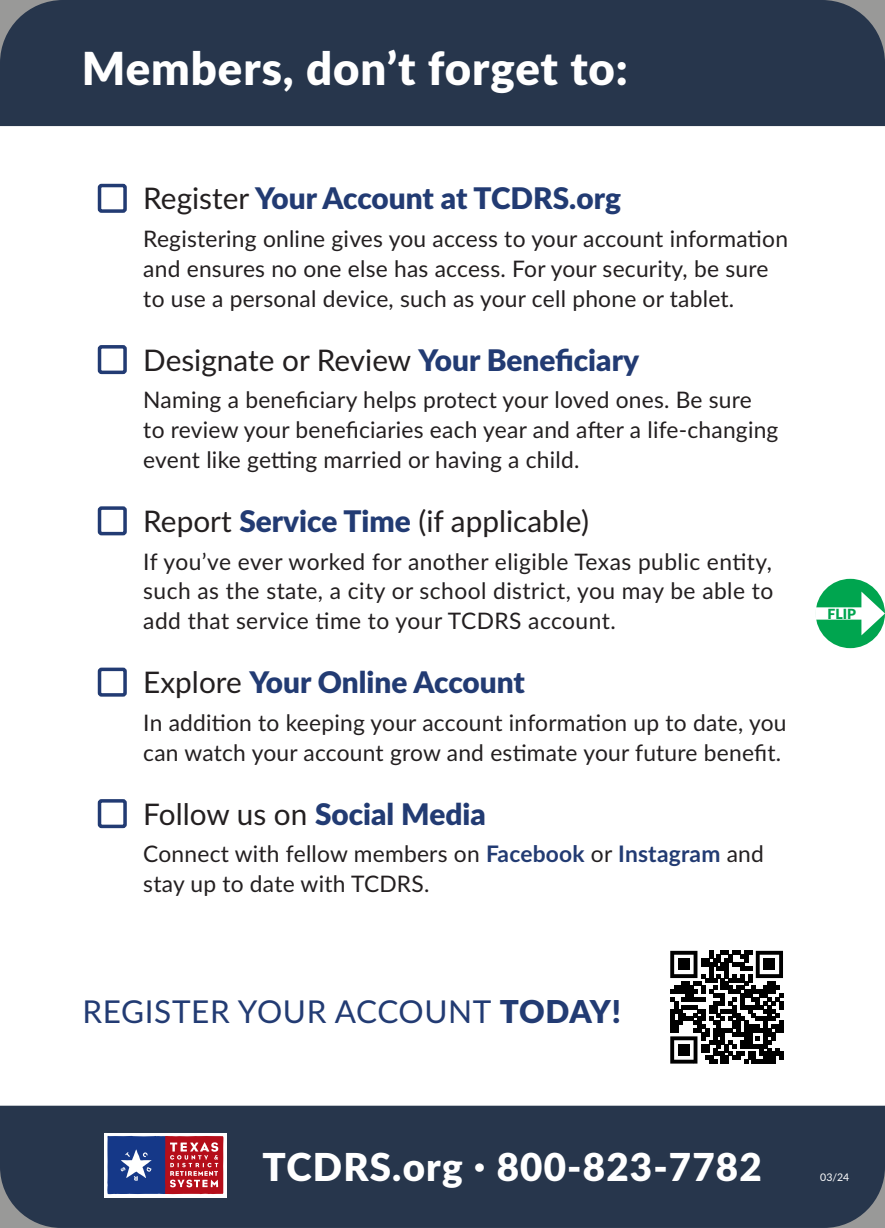
<style>
.page{position:relative;width:885px;height:1228px;background:#fff}
.page>*{position:absolute;margin:0;border:0;box-sizing:border-box;transform-origin:0 0}
.body_first_paragraph_-_coffee{font:900 45.5px "Lato";letter-spacing:.02em;color:#fff}
.body_first_paragraph_-_coffee-2{font:900 38.5px "Lato";letter-spacing:.03em;color:#fff}
.body_first_paragraph_-_coffee-3{font:31.5px "Lato";letter-spacing:.02em;color:#223b73}
.body_first_paragraph_-_coffee-4{font:900 29.75px "Lato";color:#223b73}
.body_first_paragraph_-_coffee-5{font:29.75px "Lato";color:#231f20}
.body_first_paragraph_-_coffee-6{font:22.75px/29.8px "Lato";letter-spacing:.01em;color:#231f20}
.t1{font:900 14px "Lato";color:#00a54f}
.body_first_paragraph_-_coffee-7{font:10.5px "Lato";color:#fff}
.s1{font-weight:400;color:#231f20}
.s2{font-weight:900;color:#223b73}
.s3{font-weight:700;color:#223b73}
.s4{font-weight:900}
</style>
<div class="page">
<div style="left:0;top:0;width:885px;height:126px;background:#27364c"></div>
<div style="left:0;top:1105px;width:885px;height:122px;background:#27364c"></div>
<div style="left:98px;top:184px;width:29px;height:29px;border:4px solid #223b73;border-radius:2px"></div>
<div style="left:98px;top:345px;width:29px;height:29px;border:4px solid #223b73;border-radius:2px"></div>
<div style="left:98px;top:506px;width:29px;height:29px;border:4px solid #223b73;border-radius:2px"></div>
<div style="left:98px;top:667px;width:29px;height:29px;border:4px solid #223b73;border-radius:2px"></div>
<div style="left:98px;top:799px;width:29px;height:29px;border:4px solid #223b73;border-radius:2px"></div>
<svg style="left:670px;top:950px;width:113px;height:113px"></svg>
<div style="left:678px;top:958px;width:11px;height:12px;background:#000"></div>
<div style="left:763px;top:958px;width:12px;height:12px;background:#000"></div>
<div style="left:678px;top:1044px;width:11px;height:11px;background:#000"></div>
<svg style="left:104px;top:1132px;width:122px;height:65px"></svg>
<div style="left:815px;top:578px;width:70px;height:70px;background:#00a54f;border-radius:50%"></div>
<div style="left:815px;top:607px;width:55px;height:12px;background:#fff"></div>
<svg style="left:861px;top:591px;width:24px;height:44px"></svg>
<p class="body_first_paragraph_-_coffee" style="left:82px;top:34px;width:547px">Members, don’t forget to:</p>
<p class="body_first_paragraph_-_coffee-4" style="left:143px;top:176px;width:479px"><span class="s1">Register</span> Your Account at TCDRS.org</p>
<p class="body_first_paragraph_-_coffee-6" style="left:143px;top:223px;width:646px">Registering online gives you access to your account information and ensures no one else has access. For your security, be sure to use a personal device, such as your cell phone or tablet.</p>
<p class="body_first_paragraph_-_coffee-5" style="left:143px;top:338px;width:497px">Designate or Review <span class="s2">Your Beneficiary</span></p>
<p class="body_first_paragraph_-_coffee-6" style="left:143px;top:384px;width:636px">Naming a beneficiary helps protect your loved ones. Be sure to review your beneficiaries each year and after a life-changing event like getting married or having a child.</p>
<p class="body_first_paragraph_-_coffee-5" style="left:143px;top:499px;width:447px">Report <span class="s2">Service Time</span> (if applicable)</p>
<p class="body_first_paragraph_-_coffee-6" style="left:143px;top:545px;width:631px;text-align:justify">If you’ve ever worked for another eligible Texas public entity, such as the state, a city or school district, you may be able to add that service time to your TCDRS account.</p>
<p class="body_first_paragraph_-_coffee-4" style="left:143px;top:659px;width:383px"><span class="s1">Explore</span> Your Online Account</p>
<p class="body_first_paragraph_-_coffee-6" style="left:143px;top:706px;width:644px">In addition to keeping your account information up to date, you can watch your account grow and estimate your future benefit.</p>
<p class="body_first_paragraph_-_coffee-4" style="left:143px;top:791px;width:344px"><span class="s1">Follow us on</span> Social Media</p>
<p class="body_first_paragraph_-_coffee-6" style="left:143px;top:838px;width:622px">Connect with fellow members on <span class="s3">Facebook</span> or <span class="s3">Instagram</span> and stay up to date with TCDRS.</p>
<p class="body_first_paragraph_-_coffee-3" style="left:82px;top:989px;width:540px">REGISTER YOUR ACCOUNT <span class="s4">TODAY!</span></p>
<p class="t1" style="left:827px;top:603px;width:30px">FLIP</p>
<p class="body_first_paragraph_-_coffee-2" style="left:262px;top:1137px;width:500px">TCDRS.org · 800-823-7782</p>
<p class="body_first_paragraph_-_coffee-7" style="left:820px;top:1169px;width:31px">03/24</p>
</div>
